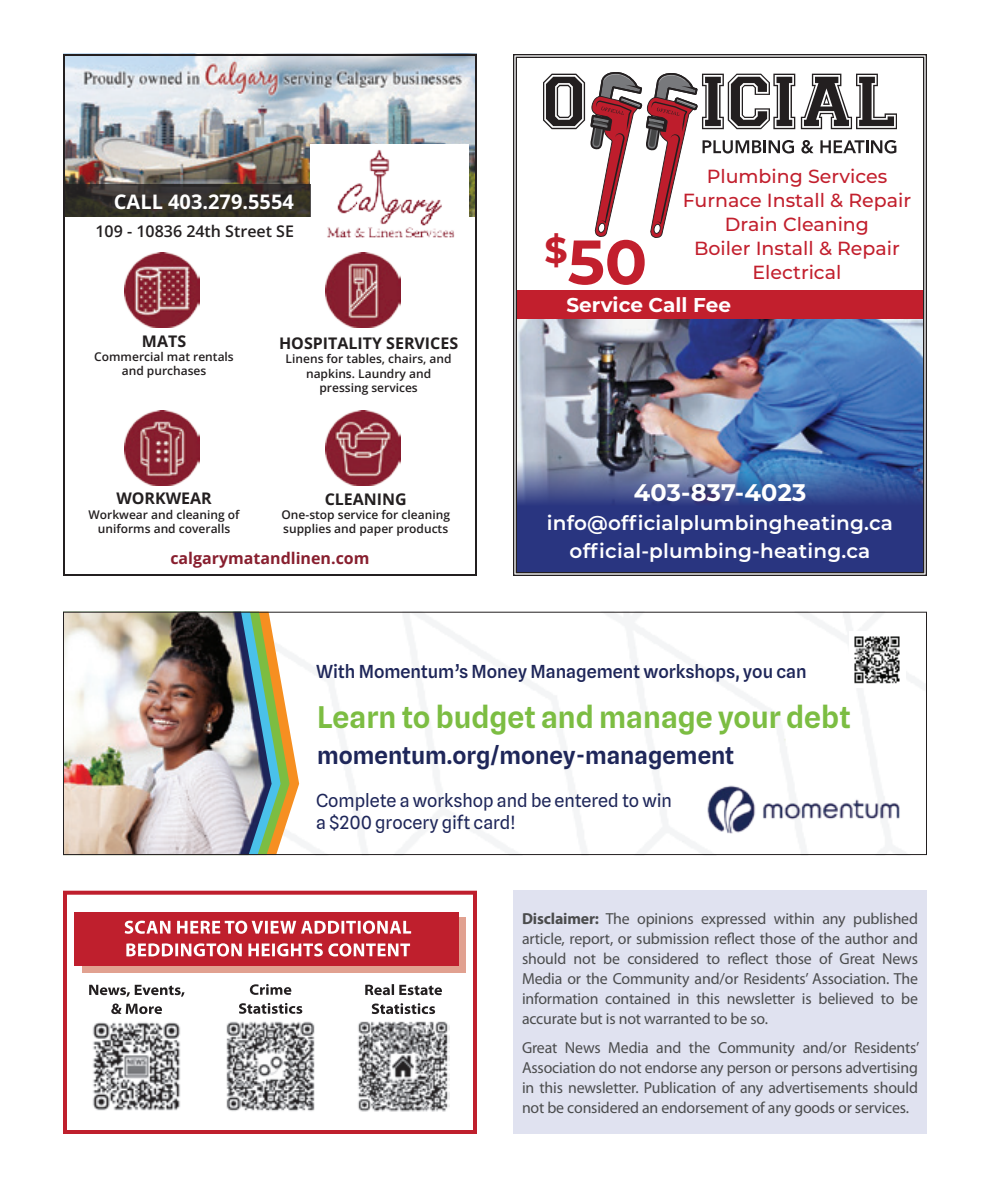
<style>
.page{position:relative;width:990px;height:1188px;background:#fff}
.page>*{position:absolute;margin:0;border:0;box-sizing:border-box;transform-origin:0 0}
.t1{font:700 62.4px "Montserrat";color:#c21f2d}
.t2{font:600 30px "Spline Sans";color:#7cbd42}
.t3{font:600 24px "Spline Sans";color:#1e2659}
.t4{font:700 24px "Montserrat";letter-spacing:.01em;color:#fff}
.t5{font:600 20px/28.4px "Montserrat";letter-spacing:.01em;color:#fff;text-align:center}
.t6{font:700 20px "Open Sans";color:#fff}
.t7{font:700 20px "Montserrat";color:#fff}
.t8{font:500 19px/24px "Montserrat";color:#c21f2d;text-align:center}
.t9{font:18px/22px "Spline Sans";color:#1e2659}
.t10{font:500 18px "Spline Sans";color:#1e2659}
.t11{font:16px/20px "Myriad Pro";letter-spacing:-.01em;color:#4b4c4d;text-align:justify}
.t12{font:700 16px "Open Sans";color:#231f20}
.t13{font:700 16px "Open Sans";color:#881f2f}
.t14{font:600 16px "Open Sans";color:#231f20}
.t15{font:600 12px/14.4px "Open Sans";color:#231f20;text-align:center}
.s1{font-weight:700}
</style>
<div class="page">
<img style="left:66px;top:57px;width:408px;height:160px">
<div style="left:311px;top:144px;width:158px;height:77px;background:#fff"></div>
<svg style="left:66px;top:184px;width:245px;height:33px;background:#332f29"></svg>
<img style="left:327px;top:149px;width:128px;height:89px">
<img style="left:125px;top:252px;width:75px;height:76px">
<img style="left:125px;top:410px;width:75px;height:75px">
<img style="left:325px;top:252px;width:76px;height:76px">
<img style="left:325px;top:410px;width:76px;height:75px">
<div style="left:63px;top:54px;width:414px;height:522px;border:2px solid #231f20"></div>
<svg style="left:290px;top:651px;width:9px;height:195px"></svg>
<svg style="left:281px;top:645px;width:9px;height:195px"></svg>
<svg style="left:272px;top:631px;width:9px;height:222px;background:#b0b568"></svg>
<img style="left:65px;top:614px;width:207px;height:239px">
<img style="left:854px;top:636px;width:46px;height:47px">
<img style="left:707px;top:783px;width:193px;height:50px">
<div style="left:63px;top:612px;width:864px;height:243px;border:1px solid #231f20"></div>
<img style="left:513px;top:54px;width:414px;height:522px">
<div style="left:513px;top:891px;width:414px;height:243px;background:#e0e2f0"></div>
<div style="left:63px;top:891px;width:414px;height:243px;border:4px solid #bf1f2d"></div>
<div style="left:82px;top:918px;width:384px;height:55px;background:#e1a190"></div>
<div style="left:74px;top:912px;width:384px;height:54px;background:#bf1f2d"></div>
<img style="left:358px;top:1021px;width:91px;height:91px">
<img style="left:226px;top:1021px;width:89px;height:90px">
<img style="left:92px;top:1022px;width:89px;height:89px">
<svg style="left:372px;top:1003px;width:63px;height:11px"></svg>
<svg style="left:365px;top:984px;width:77px;height:11px"></svg>
<svg style="left:239px;top:1003px;width:63px;height:11px"></svg>
<svg style="left:250px;top:984px;width:41px;height:11px"></svg>
<svg style="left:111px;top:1004px;width:51px;height:10px"></svg>
<svg style="left:89px;top:985px;width:96px;height:12px"></svg>
<svg style="left:126px;top:943px;width:284px;height:14px"></svg>
<svg style="left:125px;top:921px;width:286px;height:13px"></svg>
<p class="t6" style="left:114px;top:188px;width:182px">CALL 403.279.5554</p>
<p class="t14" style="left:96px;top:220px;width:200px">109 - 10836 24th Street SE</p>
<p class="t12" style="left:142px;top:330px;width:46px">MATS</p>
<p class="t15" style="left:94px;top:349px;width:141px">Commercial mat rentals and purchases</p>
<p class="t12" style="left:279px;top:332px;width:181px">HOSPITALITY SERVICES</p>
<p class="t15" style="left:286px;top:351px;width:167px">Linens for tables, chairs, and napkins. Laundry and pressing services</p>
<p class="t12" style="left:116px;top:488px;width:97px">WORKWEAR</p>
<p class="t15" style="left:89px;top:507px;width:153px">Workwear and cleaning of uniforms and coveralls</p>
<p class="t12" style="left:325px;top:488px;width:84px">CLEANING</p>
<p class="t15" style="left:282px;top:507px;width:170px;text-align:left">One-stop service for cleaning supplies and paper products</p>
<p class="t13" style="left:170px;top:547px;width:201px">calgarymatandlinen.com</p>
<p class="t8" style="left:683px;top:164px;width:230px">Plumbing Services<br>Furnace Install &amp; Repair<br>Drain Cleaning<br>Boiler Install &amp; Repair<br>Electrical</p>
<h1 class="t1" style="left:545px;top:217px;width:104px"><sup>$</sup>50</h1>
<p class="t7" style="left:566px;top:290px;width:166px">Service Call Fee</p>
<h3 class="t4" style="left:634px;top:476px;width:174px">403-837-4023</h3>
<p class="t5" style="left:547px;top:507px;width:348px">info@officialplumbingheating.ca official-plumbing-heating.ca</p>
<p class="t10" style="left:316px;top:661px;width:492px">With Momentum’s Money Management workshops, you can</p>
<h2 class="t2" style="left:317px;top:698px;width:535px">Learn to budget and manage your debt</h2>
<h3 class="t3" style="left:317px;top:740px;width:419px">momentum.org/money-management</h3>
<p class="t9" style="left:316px;top:789px;width:357px">Complete a workshop and be entered to win a $200 grocery gift card!</p>
<p class="t11" style="left:522px;top:908px;width:398px"><span class="s1">Disclaimer:</span> The opinions expressed within any published article, report, or submission reflect those of the author and should not be considered to reflect those of Great News Media or the Community and/or Residents’ Association. The information contained in this newsletter is believed to be accurate but is not warranted to be so.</p>
<p class="t11" style="left:522px;top:1037px;width:399px">Great News Media and the Community and/or Residents’ Association do not endorse any person or persons advertising in this newsletter. Publication of any advertisements should not be considered an endorsement of any goods or services.</p>
</div>
